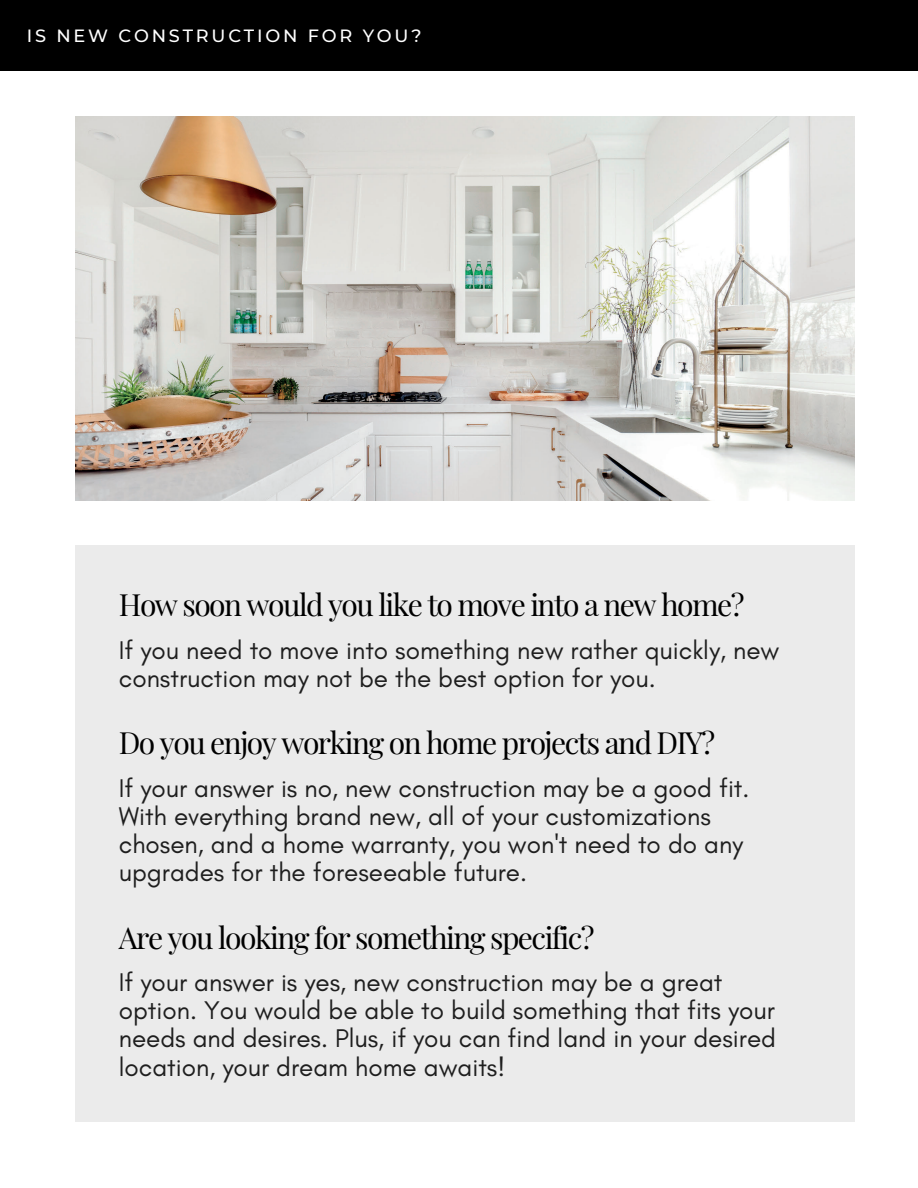
<style>
.page{position:relative;width:918px;height:1188px;background:#fff}
.page>*{position:absolute;margin:0;border:0;box-sizing:border-box;transform-origin:0 0}
.t1{font:30px "Playfair Display";letter-spacing:-.05em;color:#000}
.t2{font:26.1px/28.2px "Glacial Indifference";color:#1e1e1e}
.t3{font:500 17.7px "Montserrat";letter-spacing:.155em;color:#fff}
</style>
<div class="page">
<div style="left:0;top:0;width:918px;height:70px;background:#000"></div>
<img style="left:75px;top:117px;width:780px;height:383px">
<div style="left:75px;top:546px;width:780px;height:576px;background:#ebebeb"></div>
<p class="t3" style="left:27px;top:25px;width:396px">IS NEW CONSTRUCTION FOR YOU?</p>
<p class="t1" style="left:119px;top:584px;width:627px">How soon would you like to move into a new home?</p>
<p class="t2" style="left:119px;top:635px;width:662px">If you need to move into something new rather quickly, new construction may not be the best option for you.</p>
<p class="t1" style="left:119px;top:722px;width:598px">Do you enjoy working on home projects and DIY?</p>
<p class="t2" style="left:119px;top:774px;width:632px">If your answer is no, new construction may be a good fit.<br>With everything brand new, all of your customizations chosen, and a home warranty, you won't need to do any upgrades for the foreseeable future.</p>
<p class="t1" style="left:119px;top:916px;width:477px">Are you looking for something specific?</p>
<p class="t2" style="left:119px;top:968px;width:659px">If your answer is yes, new construction may be a great option. You would be able to build something that fits your needs and desires. Plus, if you can find land in your desired location, your dream home awaits!</p>
</div>
